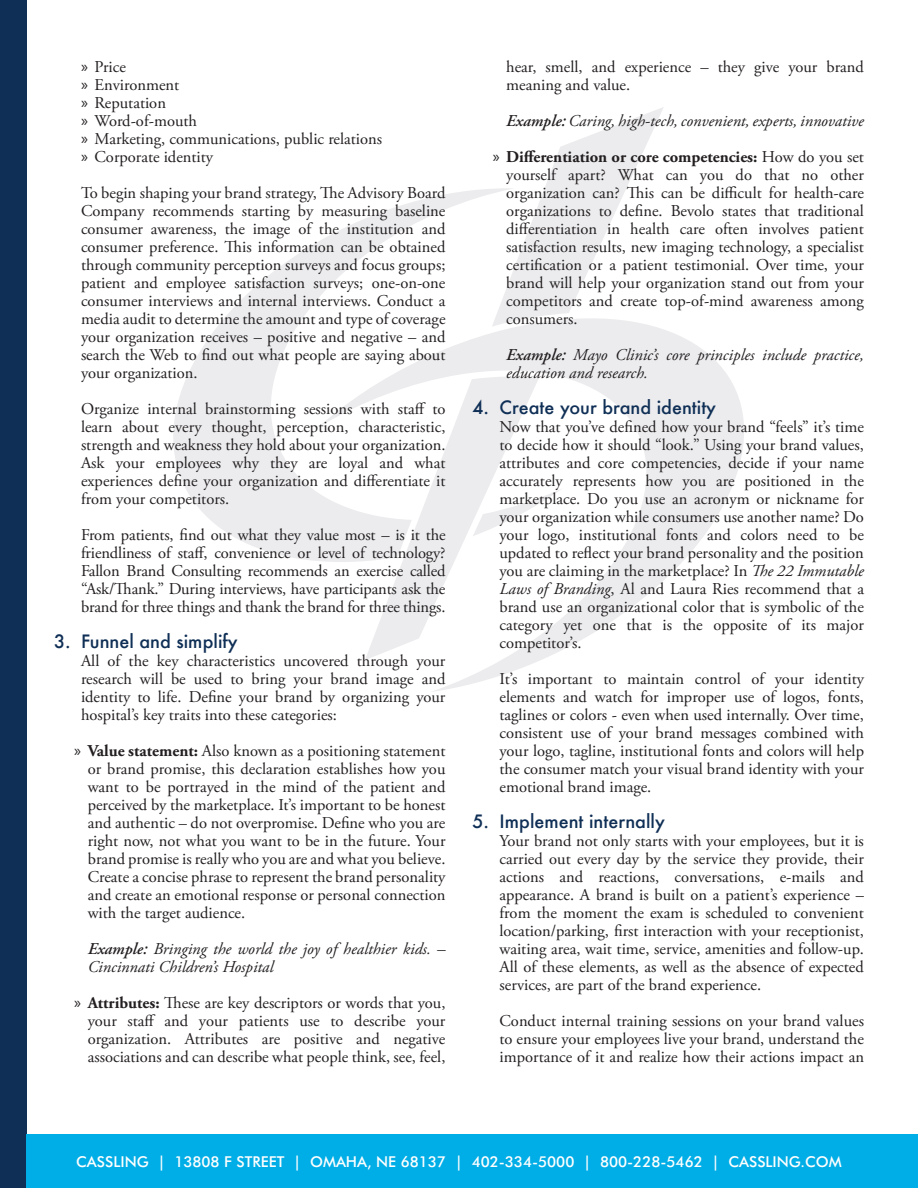
<style>
.page{position:relative;width:918px;height:1188px;background:#fff}
.page>*{position:absolute;margin:0;border:0;box-sizing:border-box;transform-origin:0 0}
.t1{font:500 18px "Futura";color:#0f2f56}
.t2{font:16.5px/18px "Adobe Garamond Pro";color:#231f20;text-align:justify}
.t3{font:italic 16.5px/18px "Adobe Garamond Pro";color:#231f20}
.t4{font:500 15px "Futura BT";color:#fff}
.s1{font-family:"Myriad Pro"}
.s2{font-weight:700}
.s3{font-weight:600}
.s4{font-style:italic}
</style>
<div class="page">
<svg style="left:433px;top:327px;width:311px;height:365px"></svg>
<svg style="left:173px;top:189px;width:342px;height:373px"></svg>
<svg style="left:539px;top:488px;width:24px;height:48px"></svg>
<svg style="left:365px;top:377px;width:174px;height:283px"></svg>
<svg style="left:492px;top:107px;width:172px;height:220px"></svg>
<div style="left:0;top:0;width:26px;height:1188px;background:#0f2f56"></div>
<div style="left:26px;top:1134px;width:892px;height:54px;background:#00aee7"></div>
<p class="t2" style="left:81px;top:58px;width:46px"><span class="s1">»</span> Price</p>
<p class="t2" style="left:81px;top:76px;width:100px"><span class="s1">»</span> Environment</p>
<p class="t2" style="left:81px;top:94px;width:87px"><span class="s1">»</span> Reputation</p>
<p class="t2" style="left:81px;top:112px;width:118px"><span class="s1">»</span> Word-of-mouth</p>
<p class="t2" style="left:81px;top:130px;width:303px"><span class="s1">»</span> Marketing, communications, public relations</p>
<p class="t2" style="left:81px;top:148px;width:134px"><span class="s1">»</span> Corporate identity</p>
<p class="t2" style="left:81px;top:184px;width:366px">To begin shaping your brand strategy, The Advisory Board Company recommends starting by measuring baseline consumer awareness, the image of the institution and consumer preference. This information can be obtained through community perception surveys and focus groups; patient and employee satisfaction surveys; one-on-one consumer interviews and internal interviews. Conduct a media audit to determine the amount and type of coverage your organization receives – positive and negative – and search the Web to find out what people are saying about your organization.</p>
<p class="t2" style="left:81px;top:400px;width:366px">Organize internal brainstorming sessions with staff to learn about every thought, perception, characteristic, strength and weakness they hold about your organization.<br>Ask your employees why they are loyal and what experiences define your organization and differentiate it from your competitors.</p>
<p class="t2" style="left:81px;top:526px;width:366px">From patients, find out what they value most – is it the friendliness of staff, convenience or level of technology?<br>Fallon Brand Consulting recommends an exercise called “Ask/Thank.” During interviews, have participants ask the brand for three things and thank the brand for three things.</p>
<p class="t1" style="left:54px;top:629px;width:185px">3. Funnel and simplify</p>
<p class="t2" style="left:81px;top:652px;width:366px">All of the key characteristics uncovered through your research will be used to bring your brand image and identity to life. Define your brand by organizing your hospital’s key traits into these categories:</p>
<p class="t2" style="left:88px;top:742px;width:359px;text-indent:-14px"><span class="s1">»</span> <span class="s2">Value statement:</span> Also known as a positioning statement or brand promise, this declaration establishes how you want to be portrayed in the mind of the patient and perceived by the marketplace. It’s important to be honest and authentic – do not overpromise. Define who you are right now, not what you want to be in the future. Your brand promise is really who you are and what you believe.<br>Create a concise phrase to represent the brand personality and create an emotional response or personal connection with the target audience.</p>
<p class="t3" style="left:88px;top:940px;width:359px"><span class="s3">Example:</span> Bringing the world the joy of healthier kids. –<br>Cincinnati Children’s Hospital</p>
<p class="t2" style="left:88px;top:994px;width:359px;text-indent:-14px"><span class="s1">»</span> <span class="s2">Attributes:</span> These are key descriptors or words that you, your staff and your patients use to describe your organization. Attributes are positive and negative associations and can describe what people think, see, feel,</p>
<p class="t2" style="left:506px;top:58px;width:359px">hear, smell, and experience – they give your brand meaning and value.</p>
<p class="t3" style="left:506px;top:112px;width:359px"><span class="s3">Example:</span> Caring, high-tech, convenient, experts, innovative</p>
<p class="t2" style="left:506px;top:148px;width:359px;text-indent:-14px"><span class="s1">»</span> <span class="s2">Differentiation or core competencies:</span> How do you set yourself apart? What can you do that no other organization can? This can be difficult for health-care organizations to define. Bevolo states that traditional differentiation in health care often involves patient satisfaction results, new imaging technology, a specialist certification or a patient testimonial. Over time, your brand will help your organization stand out from your competitors and create top-of-mind awareness among consumers.</p>
<p class="t3" style="left:506px;top:346px;width:359px"><span class="s3">Example:</span> Mayo Clinic’s core principles include practice, education and research.</p>
<p class="t1" style="left:472px;top:395px;width:245px">4. Create your brand identity</p>
<p class="t2" style="left:500px;top:418px;width:366px">Now that you’ve defined how your brand “feels” it’s time to decide how it should “look.” Using your brand values, attributes and core competencies, decide if your name accurately represents how you are positioned in the marketplace. Do you use an acronym or nickname for your organization while consumers use another name? Do your logo, institutional fonts and colors need to be updated to reflect your brand personality and the position you are claiming in the marketplace? In <span class="s4">The 22 Immutable Laws of Branding</span>, Al and Laura Ries recommend that a brand use an organizational color that is symbolic of the category yet one that is the opposite of its major competitor’s.</p>
<p class="t2" style="left:500px;top:670px;width:366px">It’s important to maintain control of your identity elements and watch for improper use of logos, fonts, taglines or colors - even when used internally. Over time, consistent use of your brand messages combined with your logo, tagline, institutional fonts and colors will help the consumer match your visual brand identity with your emotional brand image.</p>
<p class="t1" style="left:472px;top:809px;width:194px">5. Implement internally</p>
<p class="t2" style="left:500px;top:832px;width:366px">Your brand not only starts with your employees, but it is carried out every day by the service they provide, their actions and reactions, conversations, e-mails and appearance. A brand is built on a patient’s experience – from the moment the exam is scheduled to convenient location/parking, first interaction with your receptionist, waiting area, wait time, service, amenities and follow-up.<br>All of these elements, as well as the absence of expected services, are part of the brand experience.</p>
<p class="t2" style="left:500px;top:1012px;width:366px">Conduct internal training sessions on your brand values to ensure your employees live your brand, understand the importance of it and realize how their actions impact an</p>
<p class="t4" style="left:76px;top:1152px;width:767px">CASSLING | 13808 F STREET | OMAHA, NE 68137 | 402-334-5000 | 800-228-5462 | CASSLING.COM</p>
</div>
